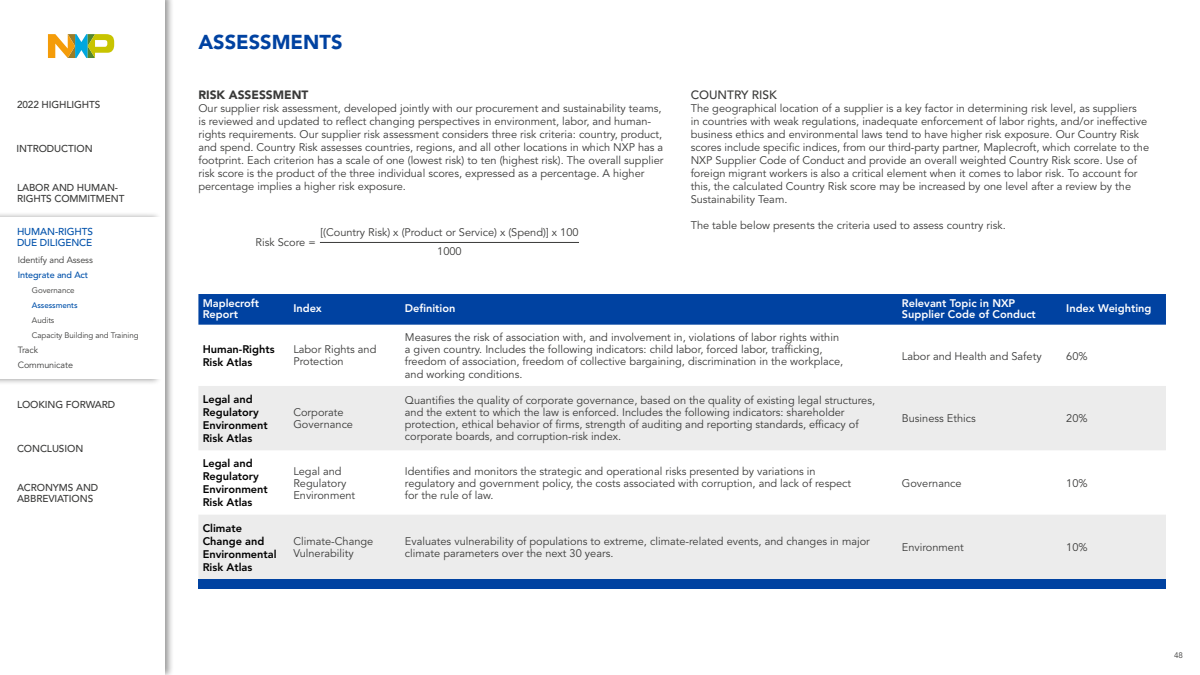
<style>
.page{position:relative;width:1200px;height:675px;background:#fff}
.page>*{position:absolute;margin:0;border:0;box-sizing:border-box;transform-origin:0 0}
.t1{font:900 20px "Avenir LT Std";color:#0042a1}
.t2{font:900 12px "Avenir LT Std";color:#3a3a39}
.t3{font:500 12px "Avenir LT Std";color:#3a3a39}
.t4{font:11px/12px "Avenir LT Std";color:#3a3a39}
.t5{font:800 11px/13px "Avenir LT Std";color:#000}
.t6{font:800 11px/11px "Avenir LT Std";color:#fff}
.t7{font:500 10px/11px "Avenir LT Std";letter-spacing:-.01em;color:#3a3a39}
.t8{font:500 10px/11px "Avenir LT Std";letter-spacing:-.01em;color:#0051aa}
.t9{font:9px/15px "Avenir LT Std";letter-spacing:-.01em;color:#3a3a39}
.t10{font:500 9px "Avenir LT Std";letter-spacing:-.01em;color:#0051aa}
.t11{font:8px/15px "Avenir LT Std";letter-spacing:-.01em;color:#3a3a39}
.t12{font:500 8px "Avenir LT Std";letter-spacing:-.01em;color:#0051aa}
</style>
<div class="page">
<hr style="left:320px;top:242px;width:259px;height:1px;background:#3a3a39">
<div style="left:198px;top:294px;width:968px;height:31px;background:#0042a1"></div>
<svg style="left:198px;top:386px;width:968px;height:193px;fill:#ececec"></svg>
<div style="left:198px;top:579px;width:968px;height:9px;background:#0042a1"></div>
<div style="left:0;top:0;width:174px;height:675px;background:#000;opacity:.4"></div>
<div style="left:0;top:0;width:164px;height:675px;background:#fff"></div>
<svg style="left:48px;top:34px;width:66px;height:24px"></svg>
<div style="left:0;top:212px;width:162px;height:173px;background:#000;opacity:.4"></div>
<div style="left:0;top:218px;width:164px;height:161px;background:#fff"></div>
<p class="t7" style="left:17px;top:99px;width:85px">2022 HIGHLIGHTS</p>
<p class="t7" style="left:17px;top:143px;width:78px">INTRODUCTION</p>
<p class="t7" style="left:17px;top:182px;width:109px">LABOR AND HUMAN-<br>RIGHTS COMMITMENT</p>
<p class="t8" style="left:17px;top:226px;width:77px">HUMAN-RIGHTS<br>DUE DILIGENCE</p>
<p class="t9" style="left:18px;top:252px;width:77px">Identify and Assess</p>
<p class="t10" style="left:18px;top:269px;width:72px">Integrate and Act</p>
<p class="t11" style="left:32px;top:283px;width:44px">Governance</p>
<p class="t12" style="left:32px;top:300px;width:47px">Assessments</p>
<p class="t11" style="left:32px;top:313px;width:108px">Audits<br>Capacity Building and Training</p>
<p class="t9" style="left:18px;top:342px;width:57px">Track<br>Communicate</p>
<p class="t7" style="left:17px;top:399px;width:100px">LOOKING FORWARD</p>
<p class="t7" style="left:17px;top:443px;width:68px">CONCLUSION</p>
<p class="t7" style="left:17px;top:482px;width:83px">ACRONYMS AND<br>ABBREVIATIONS</p>
<h1 class="t1" style="left:198px;top:30px;width:146px">ASSESSMENTS</h1>
<p class="t2" style="left:198px;top:88px;width:111px">RISK ASSESSMENT</p>
<p class="t4" style="left:198px;top:102px;width:467px;line-height:13px">Our supplier risk assessment, developed jointly with our procurement and sustainability teams, is reviewed and updated to reflect changing perspectives in environment, labor, and human&shy;rights requirements. Our supplier risk assessment considers three risk criteria: country, product, and spend. Country Risk assesses countries, regions, and all other locations in which NXP has a footprint. Each criterion has a scale of one (lowest risk) to ten (highest risk). The overall supplier risk score is the product of the three individual scores, expressed as a percentage. A higher percentage implies a higher risk exposure.</p>
<p class="t4" style="left:256px;top:237px;width:62px">Risk Score =</p>
<p class="t4" style="left:320px;top:223px;width:260px;line-height:18.8px;text-align:center">[(Country Risk) x (Product or Service) x (Spend)] x 100<br>1000</p>
<p class="t3" style="left:691px;top:88px;width:88px">COUNTRY RISK</p>
<p class="t4" style="left:691px;top:102px;width:460px;line-height:13px">The geographical location of a supplier is a key factor in determining risk level, as suppliers<br>in countries with weak regulations, inadequate enforcement of labor rights, and/or ineffective business ethics and environmental laws tend to have higher risk exposure. Our Country Risk scores include specific indices, from our third-party partner, Maplecroft, which correlate to the NXP Supplier Code of Conduct and provide an overall weighted Country Risk score. Use of foreign migrant workers is also a critical element when it comes to labor risk. To account for this, the calculated Country Risk score may be increased by one level after a review by the Sustainability Team.</p>
<p class="t4" style="left:691px;top:220px;width:317px">The table below presents the criteria used to assess country risk.</p>
<p class="t6" style="left:203px;top:297px;width:58px">Maplecroft<br>Report</p>
<p class="t6" style="left:293px;top:303px;width:30px">Index</p>
<p class="t6" style="left:405px;top:303px;width:52px">Definition</p>
<p class="t6" style="left:902px;top:297px;width:136px">Relevant Topic in NXP<br>Supplier Code of Conduct</p>
<p class="t6" style="left:1066px;top:303px;width:87px">Index Weighting</p>
<p class="t5" style="left:203px;top:343px;width:73px">Human-Rights<br>Risk Atlas</p>
<p class="t4" style="left:293px;top:344px;width:85px">Labor Rights and<br>Protection</p>
<p class="t4" style="left:405px;top:332px;width:440px">Measures the risk of association with, and involvement in, violations of labor rights within a given country. Includes the following indicators: child labor, forced labor, trafficking, freedom of association, freedom of collective bargaining, discrimination in the workplace, and working conditions.</p>
<p class="t4" style="left:902px;top:350px;width:141px">Labor and Health and Safety</p>
<p class="t4" style="left:1066px;top:350px;width:23px">60%</p>
<p class="t5" style="left:203px;top:393px;width:67px">Legal and<br>Regulatory<br>Environment<br>Risk Atlas</p>
<p class="t4" style="left:293px;top:407px;width:61px">Corporate<br>Governance</p>
<p class="t4" style="left:405px;top:395px;width:472px">Quantifies the quality of corporate governance, based on the quality of existing legal structures, and the extent to which the law is enforced. Includes the following indicators: shareholder protection, ethical behavior of firms, strength of auditing and reporting standards, efficacy of corporate boards, and corruption-risk index.</p>
<p class="t5" style="left:203px;top:457px;width:67px">Legal and<br>Regulatory<br>Environment<br>Risk Atlas</p>
<p class="t4" style="left:293px;top:465px;width:63px">Legal and<br>Regulatory<br>Environment</p>
<p class="t4" style="left:405px;top:465px;width:448px">Identifies and monitors the strategic and operational risks presented by variations in regulatory and government policy, the costs associated with corruption, and lack of respect for the rule of law.</p>
<p class="t4" style="left:902px;top:413px;width:75px">Business Ethics</p>
<p class="t4" style="left:1066px;top:413px;width:23px">20%</p>
<p class="t4" style="left:902px;top:477px;width:61px">Governance</p>
<p class="t4" style="left:1066px;top:477px;width:23px">10%</p>
<p class="t5" style="left:203px;top:521px;width:75px">Climate<br>Change and<br>Environmental<br>Risk Atlas</p>
<p class="t4" style="left:293px;top:535px;width:82px">Climate-Change<br>Vulnerability</p>
<p class="t4" style="left:405px;top:535px;width:467px">Evaluates vulnerability of populations to extreme, climate-related events, and changes in major climate parameters over the next 30 years.</p>
<p class="t4" style="left:902px;top:541px;width:63px">Environment</p>
<p class="t4" style="left:1066px;top:541px;width:23px">10%</p>
<p class="t11" style="left:1174px;top:648px;width:10px">48</p>
</div>
